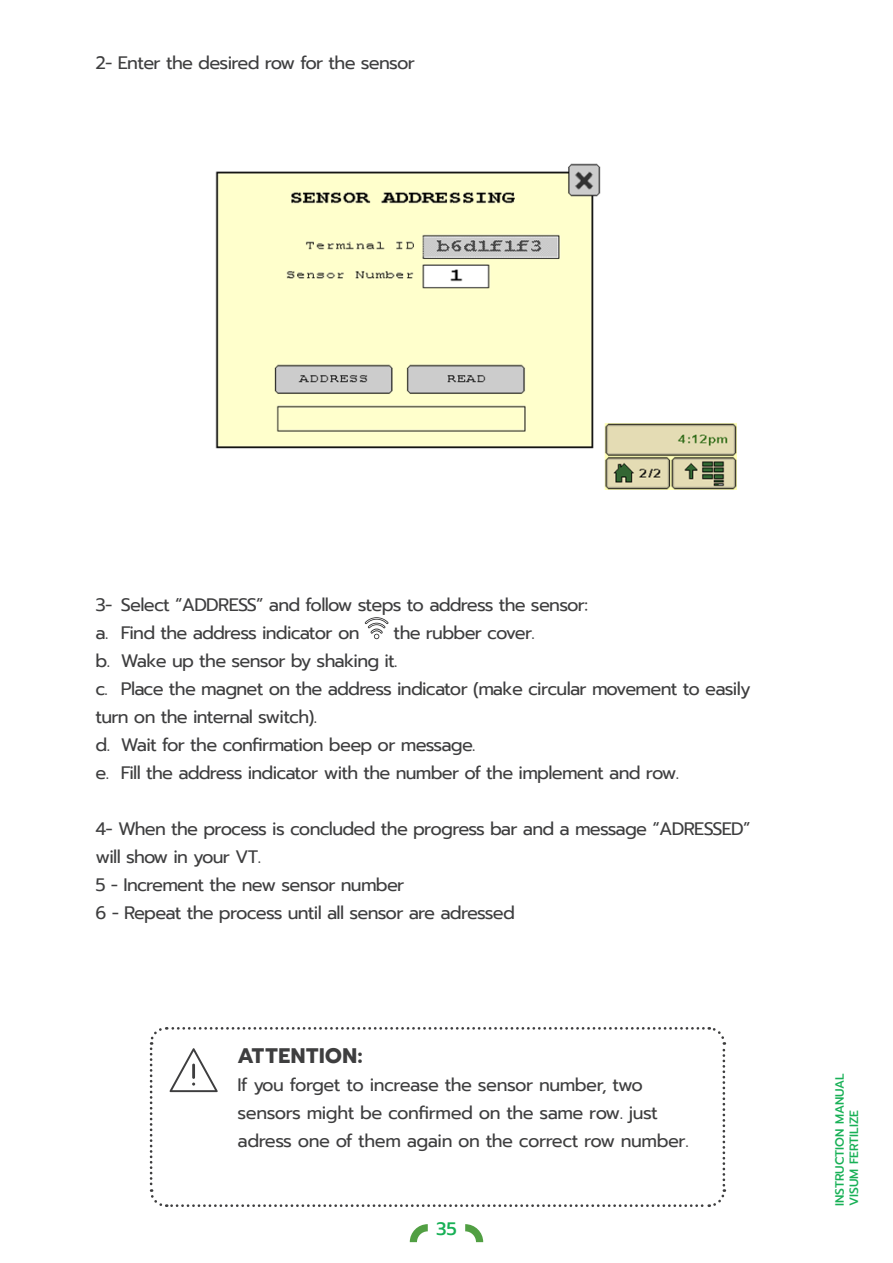
<style>
.page{position:relative;width:893px;height:1263px;background:#fff}
.page>*{position:absolute;margin:0;border:0;box-sizing:border-box;transform-origin:0 0}
.t1{font:700 21px "Prompt";letter-spacing:.025em;color:#3e3e3f}
.t2{font:18px/27.9px "Prompt";letter-spacing:-.04em;color:#3e3e3f}
.t3{font:500 18px "Prompt";color:#18b056}
.t4{font:500 12px/14.4px "Prompt";color:#18b056}
</style>
<div class="page">
<svg style="left:410px;top:1224px;width:18px;height:18px"></svg>
<svg style="left:465px;top:1224px;width:18px;height:18px"></svg>
<svg style="left:365px;top:617px;width:23px;height:22px"></svg>
<img style="left:215px;top:163px;width:521px;height:326px">
<svg style="left:149px;top:1027px;width:578px;height:180px"></svg>
<hr style="left:192px;top:1063px;width:3px;height:16px;background:#3e3e3f">
<p class="t2" style="left:95px;top:48px;width:321px">2- Enter the desired row for the sensor</p>
<p class="t2" style="left:95px;top:591px;width:494px">3- Select “ADDRESS” and follow steps to address the sensor:</p>
<p class="t2" style="left:95px;top:619px;width:266px">a. Find the address indicator on</p>
<p class="t2" style="left:394px;top:619px;width:143px">the rubber cover.</p>
<p class="t2" style="left:95px;top:647px;width:304px">b. Wake up the sensor by shaking it.</p>
<p class="t2" style="left:95px;top:675px;width:657px">c. Place the magnet on the address indicator (make circular movement to easily turn on the internal switch).</p>
<p class="t2" style="left:95px;top:731px;width:382px">d. Wait for the confirmation beep or message.</p>
<p class="t2" style="left:95px;top:759px;width:585px">e. Fill the address indicator with the number of the implement and row.</p>
<p class="t2" style="left:95px;top:814px;width:657px">4- When the process is concluded the progress bar and a message “ADRESSED” will show in your VT.</p>
<p class="t2" style="left:95px;top:870px;width:310px">5 - Increment the new sensor number</p>
<p class="t2" style="left:95px;top:898px;width:421px">6 - Repeat the process until all sensor are adressed</p>
<p class="t1" style="left:238px;top:1040px;width:126px">ATTENTION:</p>
<p class="t2" style="left:238px;top:1070px;width:453px">If you forget to increase the sensor number, two sensors might be confirmed on the same row. just adress one of them again on the correct row number.</p>
<p class="t3" style="left:436px;top:1215px;width:22px">35</p>
<p class="t4" style="left:832px;top:1206px;width:134px;rotate:-90deg">INSTRUCTION MANUAL<br>VISUM FERTILIZE</p>
</div>
